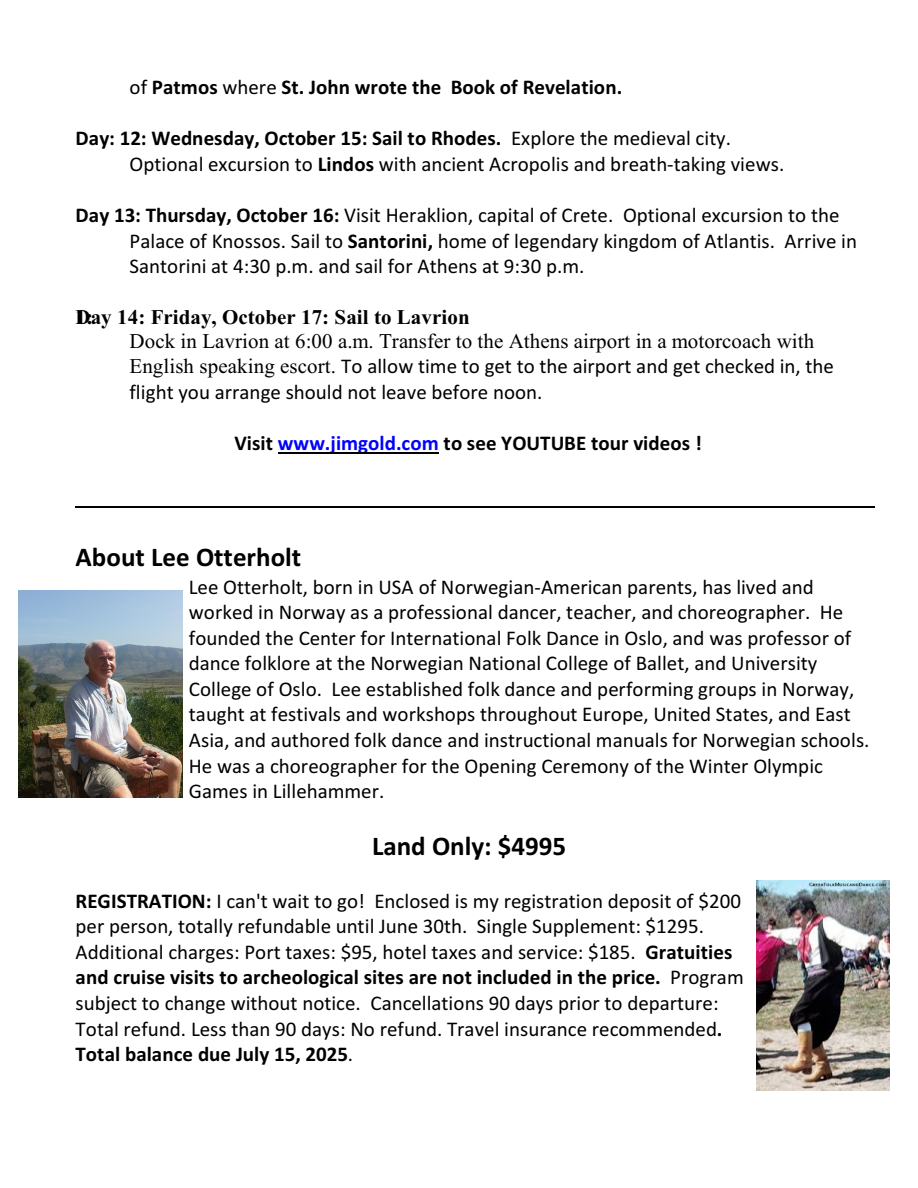
<style>
.page{position:relative;width:918px;height:1188px;background:#fff}
.page>*{position:absolute;margin:0;border:0;box-sizing:border-box;transform-origin:0 0}
.t1{font:700 27px "Calibri";color:#000}
.t2{font:21px/25.5px "Calibri";color:#000}
.t3{font:700 21px "Calibri";letter-spacing:.005em;color:#000}
.t4{font:21px "Times New Roman";letter-spacing:.01em;color:#000}
.t5{font:700 21px "Times New Roman";letter-spacing:.005em;color:#000}
.s1{font-weight:400}
.s2{font-weight:700}
.s3{font-family:"Times New Roman"}
.s4{color:#00f}
</style>
<div class="page">
<img style="left:756px;top:881px;width:134px;height:209px">
<img style="left:18px;top:591px;width:164px;height:207px">
<hr style="left:278px;top:452px;width:161px;height:2px;background:#000">
<hr style="left:76px;top:506px;width:799px;height:2px;background:#000">
<p class="t3" style="left:130px;top:78px;width:494px"><span class="s1">of</span> Patmos <span class="s1">where</span> St. John wrote the Book of Revelation.</p>
<p class="t2" style="left:130px;top:127px;width:656px;text-indent:-54px"><span class="s2">Day: 12: Wednesday, October 15: Sail to Rhodes.</span> Explore the medieval city.<br>Optional excursion to <span class="s2">Lindos</span> with ancient Acropolis and breath-taking views.</p>
<p class="t2" style="left:130px;top:204px;width:729px;text-indent:-54px"><span class="s2">Day 13: Thursday, October 16:</span> Visit Heraklion, capital of Crete. Optional excursion to the<br>Palace of Knossos. Sail to <span class="s2">Santorini,</span> home of legendary kingdom of Atlantis. Arrive in<br>Santorini at 4:30 p.m. and sail for Athens at 9:30 p.m.</p>
<p class="t5" style="left:76px;top:309px;width:396px">1D:ay 14: Friday, October 17: Sail to Lavrion</p>
<p class="t4" style="left:130px;top:333px;width:686px">Dock in Lavrion at 6:00 a.m. Transfer to the Athens airport in a motorcoach with</p>
<p class="t2" style="left:130px;top:355px;width:706px"><span class="s3">English speaking escort.</span> To allow time to get to the airport and get checked in, the flight you arrange should not leave before noon.</p>
<p class="t3" style="left:235px;top:434px;width:469px">Visit <span class="s4">www.jimgold.com</span> to see YOUTUBE tour videos !</p>
<p class="t1" style="left:76px;top:546px;width:227px">About Lee Otterholt</p>
<p class="t2" style="left:189px;top:576px;width:682px">Lee Otterholt, born in USA of Norwegian-American parents, has lived and worked in Norway as a professional dancer, teacher, and choreographer. He founded the Center for International Folk Dance in Oslo, and was professor of dance folklore at the Norwegian National College of Ballet, and University College of Oslo. Lee established folk dance and performing groups in Norway, taught at festivals and workshops throughout Europe, United States, and East Asia, and authored folk dance and instructional manuals for Norwegian schools.<br>He was a choreographer for the Opening Ceremony of the Winter Olympic Games in Lillehammer.</p>
<p class="t1" style="left:372px;top:835px;width:196px">Land Only: $4995</p>
<p class="t2" style="left:76px;top:890px;width:670px"><span class="s2">REGISTRATION:</span> I can't wait to go! Enclosed is my registration deposit of $200 per person, totally refundable until June 30th. Single Supplement: $1295.<br>Additional charges: Port taxes: $95, hotel taxes and service: $185. <span class="s2">Gratuities and cruise visits to archeological sites are not included in the price.</span> Program subject to change without notice. Cancellations 90 days prior to departure:<br>Total refund. Less than 90 days: No refund. Travel insurance recommended<span class="s2">.<br>Total balance due July 15, 2025</span>.</p>
</div>
